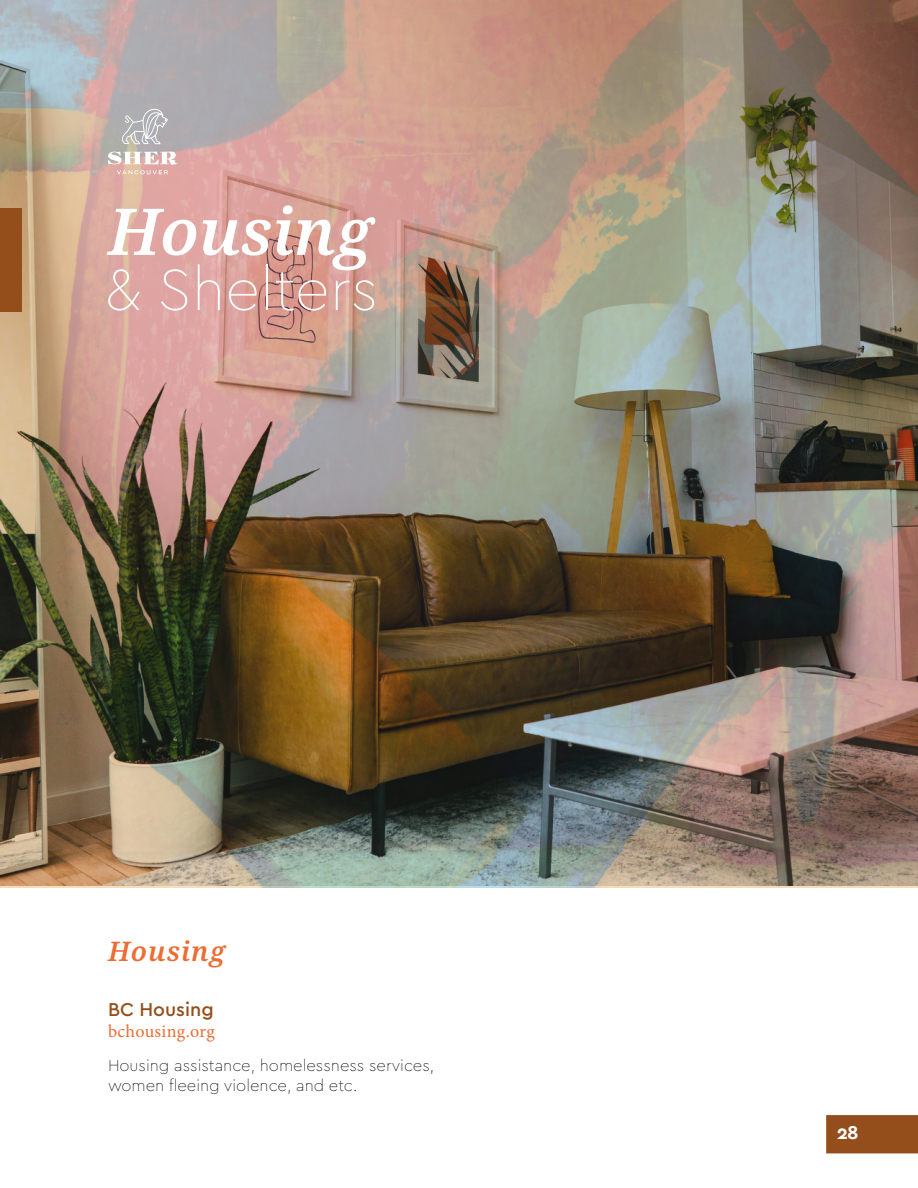
<style>
.page{position:relative;width:918px;height:1188px;background:#fff}
.page>*{position:absolute;margin:0;border:0;box-sizing:border-box;transform-origin:0 0}
.t1{font:italic 600 64.5px "Noto Serif";color:#fff}
.t2{font:100 60.9px "Cera GR";color:#fff}
.t3{font:italic 600 27px "Noto Serif";letter-spacing:.04em;color:#ec6d33}
.t4{font:500 19.5px "Cera GR";color:#934e1b}
.t5{font:700 19.5px "Cera GR";color:#fff}
.t6{font:18px "Minion Pro";letter-spacing:.015em;color:#ec6d33}
.t7{font:100 16.5px/19.8px "Cera GR";color:#000}
</style>
<div class="page">
<div style="left:826px;top:1115px;width:92px;height:38px;background:#934e1b;border:2px solid #934e1b"></div>
<img style="left:0;top:0;width:918px;height:887px">
<div style="left:0;top:208px;width:22px;height:104px;background:#934e1b"></div>
<svg style="left:108px;top:152px;width:69px;height:22px"></svg>
<svg style="left:121px;top:108px;width:47px;height:36px;background:#bdbcbf"></svg>
<h1 class="t1" style="left:108px;top:187px;width:266px">Housing</h1>
<h2 class="t2" style="left:105px;top:255px;width:275px">&amp; Shelters</h2>
<h3 class="t3" style="left:108px;top:932px;width:119px">Housing</h3>
<p class="t4" style="left:108px;top:999px;width:107px">BC Housing</p>
<p class="t6" style="left:108px;top:1020px;width:108px">bchousing.org</p>
<p class="t7" style="left:108px;top:1055px;width:328px">Housing assistance, homelessness services, women fleeing violence, and etc.</p>
<p class="t5" style="left:837px;top:1121px;width:23px">28</p>
</div>
